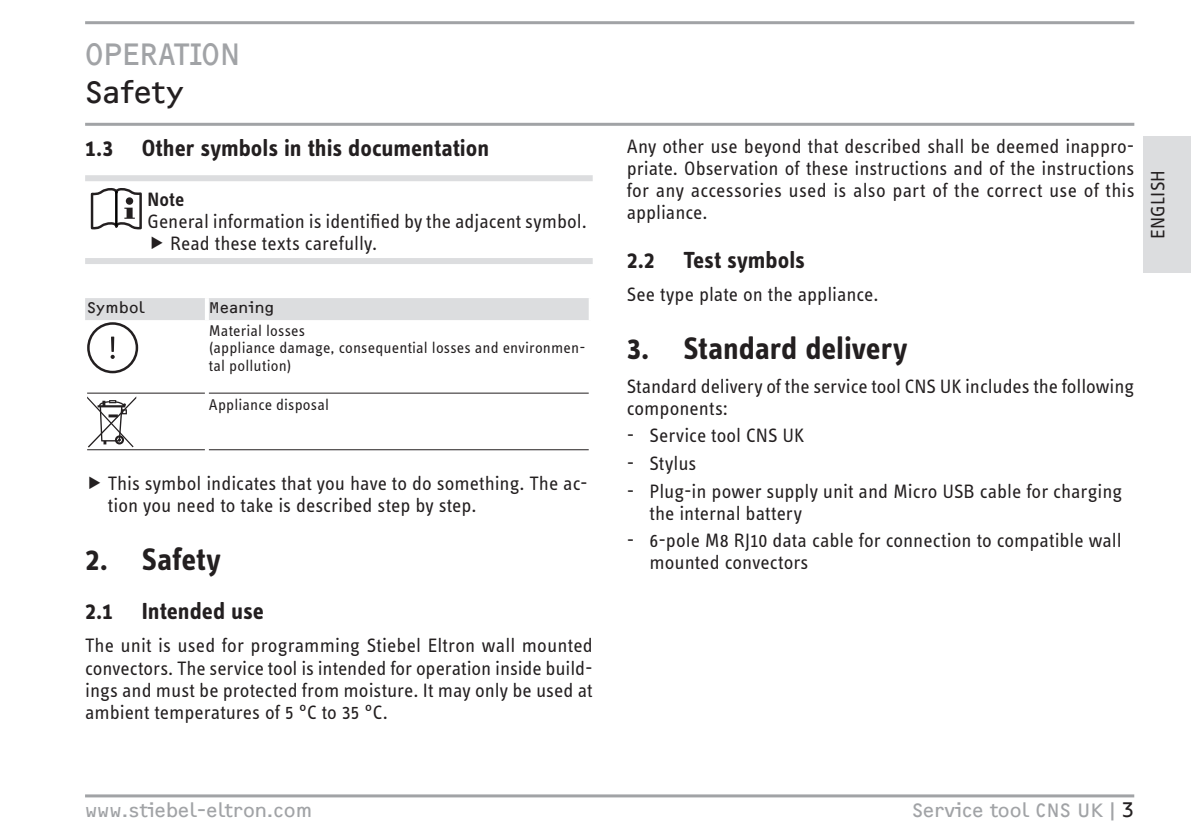
<style>
.page{position:relative;width:1191px;height:840px;background:#fff}
.page>*{position:absolute;margin:0;border:0;box-sizing:border-box;transform-origin:0 0}
.t1{font:700 32px "STE Info Text";color:#231f20}
.t2{font:32px "F2 FOCR Bczyk Com";letter-spacing:-.015em;color:#a1a3a6}
.t3{font:32px "F2 FOCR Bczyk Com";letter-spacing:.005em;color:#231f20}
.t4{font:700 24px "STE Info Text";color:#231f20}
.t5{font:20px/22px "STE Info Text";color:#231f20}
.t6{font:20px "F2 FOCR Bczyk Com";color:#a1a3a6}
.t7{font:600 20px "STE Info Text";color:#231f20}
.t8{font:16px/17.6px "STE Info Text";letter-spacing:.01em;color:#231f20}
.t9{font:16px "F2 FOCR Bczyk Com";letter-spacing:.015em;color:#231f20}
.s1{color:#231f20}
</style>
<div class="page">
<div style="left:1142px;top:136px;width:49px;height:136px;background:#dcdddf"></div>
<hr style="left:85px;top:794px;width:1049px;height:3px;background:#a1a3a6">
<hr style="left:85px;top:21px;width:1049px;height:3px;background:#a1a3a6">
<hr style="left:85px;top:123px;width:1049px;height:3px;background:#a1a3a6">
<div style="left:85px;top:175px;width:508px;height:6px;background:#dcdddf"></div>
<div style="left:85px;top:258px;width:508px;height:6px;background:#dcdddf"></div>
<svg style="left:91px;top:188px;width:51px;height:41px"></svg>
<hr style="left:115px;top:192px;width:3px;height:33px;background:#000">
<hr style="left:87px;top:392px;width:118px;height:1px;background:#231f20">
<hr style="left:209px;top:392px;width:380px;height:1px;background:#231f20">
<hr style="left:87px;top:449px;width:118px;height:1px;background:#231f20">
<hr style="left:209px;top:449px;width:380px;height:1px;background:#231f20">
<svg style="left:85px;top:298px;width:504px;height:75px"></svg>
<svg style="left:87px;top:396px;width:49px;height:51px"></svg>
<h1 class="t2" style="left:85px;top:35px;width:157px">OPERATION</h1>
<h1 class="t3" style="left:85px;top:74px;width:100px">Safety</h1>
<p class="t4" style="left:85px;top:134px;width:405px">1.3 Other symbols in this documentation</p>
<p class="t7" style="left:147px;top:187px;width:38px">Note</p>
<p class="t5" style="left:170px;top:210px;width:418px;text-indent:-23px">General information is identified by the adjacent symbol.<br>Read these texts carefully.</p>
<p class="t9" style="left:87px;top:298px;width:59px">Symbol</p>
<p class="t9" style="left:209px;top:298px;width:67px">Meaning</p>
<p class="t8" style="left:209px;top:321px;width:378px">Material losses<br>(appliance damage, consequential losses and environmen&shy;tal pollution)</p>
<p class="t8" style="left:209px;top:395px;width:122px">Appliance disposal</p>
<p class="t5" style="left:108px;top:472px;width:481px">This symbol indicates that you have to do something. The ac&shy;tion you need to take is described step by step.</p>
<h1 class="t1" style="left:85px;top:540px;width:137px">2. Safety</h1>
<p class="t4" style="left:85px;top:596px;width:180px">2.1 Intended use</p>
<p class="t5" style="left:85px;top:634px;width:509px;text-align:justify">The unit is used for programming Stiebel Eltron wall mounted convectors. The service tool is intended for operation inside build&shy;ings and must be protected from moisture. It may only be used at ambient temperatures of 5 °C to 35 °C.</p>
<p class="t5" style="left:627px;top:135px;width:509px;text-align:justify">Any other use beyond that described shall be deemed inappro&shy;priate. Observation of these instructions and of the instructions for any accessories used is also part of the correct use of this appliance.</p>
<p class="t4" style="left:627px;top:246px;width:180px">2.2 Test symbols</p>
<p class="t5" style="left:627px;top:283px;width:253px">See type plate on the appliance.</p>
<h1 class="t1" style="left:627px;top:329px;width:282px">3. Standard delivery</h1>
<p class="t5" style="left:627px;top:374px;width:509px">Standard delivery of the service tool CNS UK includes the following components:</p>
<p class="t5" style="left:627px;top:424px;width:179px">- Service tool CNS UK</p>
<p class="t5" style="left:627px;top:452px;width:71px">- Stylus</p>
<p class="t5" style="left:649px;top:479px;width:474px;text-indent:-23px">- Plug-in power supply unit and Micro USB cable for charging the internal battery</p>
<p class="t5" style="left:649px;top:529px;width:474px;text-indent:-23px">- 6-pole M8 RJ10 data cable for connection to compatible wall mounted convectors</p>
<p class="t5" style="left:1146px;top:239px;width:70px;rotate:-90deg">ENGLISH</p>
<p class="t6" style="left:85px;top:798px;width:229px">www.stiebel-eltron.com</p>
<p class="t6" style="left:912px;top:798px;width:223px">Service tool CNS UK|<span class="s1">3</span></p>
</div>
